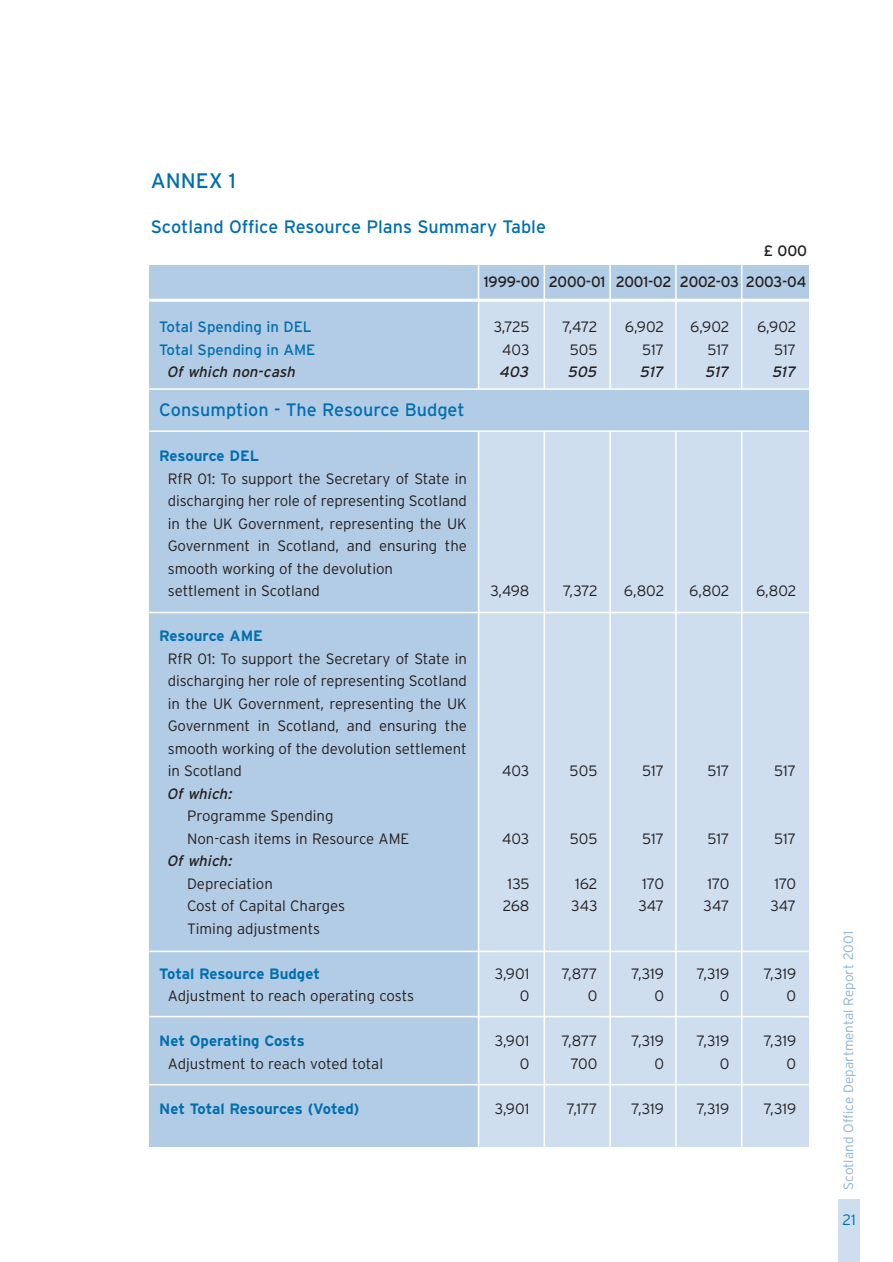
<style>
.page{position:relative;width:893px;height:1262px;background:#fff}
.page>*{position:absolute;margin:0;border:0;box-sizing:border-box;transform-origin:0 0}
.t1{font:21px "Interstate";color:#006faf}
.t2{font:18px "Interstate";color:#006faf}
.t3{font:300 15px/22.5px "Interstate";letter-spacing:-.005em;color:#231f20}
.t4{font:700 15px "Interstate";letter-spacing:-.01em;color:#006faf}
.t5{font:italic 15px "Interstate";color:#231f20}
.t6{font:15px/31px "Interstate";letter-spacing:-.015em;color:#231f20;text-align:right}
.t7{font:15px "Interstate";color:#006faf}
.t8{font:300 15px "Interstate";color:#006faf}
.t9{font:300 13.5px "Interstate";color:#8bb3d8}
</style>
<div class="page">
<div style="left:149px;top:389px;width:659px;height:757px;background:#cfdeef"></div>
<div style="left:838px;top:1199px;width:21px;height:63px;background:#cfdeef"></div>
<div style="left:149px;top:265px;width:659px;height:35px;background:#b3cce5"></div>
<div style="left:149px;top:265px;width:329px;height:881px;background:#b3cce5"></div>
<div style="left:149px;top:389px;width:659px;height:42px;background:#b3cce5"></div>
<div style="left:478px;top:300px;width:330px;height:89px;background:#cfdeef"></div>
<hr style="left:478px;top:431px;width:1px;height:715px;background:#fff">
<hr style="left:543px;top:431px;width:2px;height:715px;background:#fff">
<hr style="left:609px;top:431px;width:2px;height:715px;background:#fff">
<hr style="left:675px;top:431px;width:1px;height:715px;background:#fff">
<hr style="left:741px;top:431px;width:1px;height:715px;background:#fff">
<hr style="left:478px;top:265px;width:1px;height:124px;background:#fff">
<hr style="left:543px;top:265px;width:2px;height:124px;background:#fff">
<hr style="left:609px;top:265px;width:2px;height:124px;background:#fff">
<hr style="left:675px;top:265px;width:1px;height:124px;background:#fff">
<hr style="left:741px;top:265px;width:1px;height:124px;background:#fff">
<hr style="left:149px;top:299px;width:659px;height:3px;background:#fff">
<hr style="left:149px;top:388px;width:659px;height:2px;background:#fff">
<hr style="left:149px;top:430px;width:659px;height:2px;background:#fff">
<hr style="left:149px;top:612px;width:659px;height:1px;background:#fff">
<hr style="left:149px;top:950px;width:659px;height:2px;background:#fff">
<hr style="left:149px;top:1015px;width:659px;height:2px;background:#fff">
<hr style="left:149px;top:1083px;width:659px;height:2px;background:#fff">
<h1 class="t1" style="left:151px;top:171px;width:87px">ANNEX 1</h1>
<p class="t2" style="left:151px;top:219px;width:397px">Scotland Office Resource Plans Summary Table</p>
<p class="t6" style="left:484px;top:237px;width:325px">£ 000<br>1999-00 2000-01 2001-02 2002-03 2003-04</p>
<p class="t7" style="left:159px;top:320px;width:154px">Total Spending in DEL</p>
<p class="t3" style="left:493px;top:317px;width:37px">3,725</p>
<p class="t3" style="left:562px;top:317px;width:37px">7,472</p>
<p class="t3" style="left:625px;top:317px;width:41px">6,902</p>
<p class="t3" style="left:690px;top:317px;width:41px">6,902</p>
<p class="t3" style="left:757px;top:317px;width:41px">6,902</p>
<p class="t7" style="left:159px;top:342px;width:158px">Total Spending in AME</p>
<p class="t3" style="left:502px;top:340px;width:29px">403</p>
<p class="t3" style="left:569px;top:340px;width:29px">505</p>
<p class="t3" style="left:642px;top:340px;width:23px">517</p>
<p class="t3" style="left:707px;top:340px;width:23px">517</p>
<p class="t3" style="left:774px;top:340px;width:23px">517</p>
<p class="t5" style="left:168px;top:365px;width:130px">Of which non-cash</p>
<p class="t5" style="left:500px;top:365px;width:31px">403</p>
<p class="t5" style="left:568px;top:365px;width:31px">505</p>
<p class="t5" style="left:640px;top:365px;width:25px">517</p>
<p class="t5" style="left:705px;top:365px;width:25px">517</p>
<p class="t5" style="left:772px;top:365px;width:25px">517</p>
<p class="t2" style="left:159px;top:401px;width:307px">Consumption - The Resource Budget</p>
<p class="t4" style="left:159px;top:449px;width:101px">Resource DEL</p>
<p class="t3" style="left:168px;top:469px;width:300px">RfR 01: To support the Secretary of State in discharging her role of representing Scotland in the UK Government, representing the UK Government in Scotland, and ensuring the smooth working of the devolution settlement in Scotland</p>
<p class="t3" style="left:490px;top:581px;width:41px">3,498</p>
<p class="t3" style="left:563px;top:581px;width:36px">7,372</p>
<p class="t3" style="left:624px;top:581px;width:42px">6,802</p>
<p class="t3" style="left:689px;top:581px;width:42px">6,802</p>
<p class="t3" style="left:756px;top:581px;width:42px">6,802</p>
<p class="t4" style="left:159px;top:629px;width:105px">Resource AME</p>
<p class="t3" style="left:168px;top:649px;width:300px;text-align:justify">RfR 01: To support the Secretary of State in discharging her role of representing Scotland in the UK Government, representing the UK Government in Scotland, and ensuring the smooth working of the devolution settlement in Scotland</p>
<p class="t5" style="left:168px;top:786px;width:66px">Of which:</p>
<p class="t3" style="left:187px;top:806px;width:224px">Programme Spending<br>Non-cash items in Resource AME</p>
<p class="t3" style="left:502px;top:761px;width:29px">403</p>
<p class="t3" style="left:569px;top:761px;width:29px">505</p>
<p class="t3" style="left:642px;top:761px;width:23px">517</p>
<p class="t3" style="left:707px;top:761px;width:23px">517</p>
<p class="t3" style="left:774px;top:761px;width:23px">517</p>
<p class="t3" style="left:502px;top:829px;width:29px">403</p>
<p class="t3" style="left:569px;top:829px;width:29px">505</p>
<p class="t3" style="left:642px;top:829px;width:23px">517</p>
<p class="t3" style="left:707px;top:829px;width:23px">517</p>
<p class="t3" style="left:774px;top:829px;width:23px">517</p>
<p class="t5" style="left:168px;top:854px;width:66px">Of which:</p>
<p class="t3" style="left:187px;top:874px;width:87px">Depreciation</p>
<p class="t3" style="left:507px;top:874px;width:23px">135</p>
<p class="t3" style="left:575px;top:874px;width:24px">162</p>
<p class="t3" style="left:642px;top:874px;width:23px">170</p>
<p class="t3" style="left:707px;top:874px;width:23px">170</p>
<p class="t3" style="left:774px;top:874px;width:23px">170</p>
<p class="t3" style="left:187px;top:896px;width:160px">Cost of Capital Charges</p>
<p class="t3" style="left:502px;top:896px;width:28px">268</p>
<p class="t3" style="left:571px;top:896px;width:28px">343</p>
<p class="t3" style="left:638px;top:896px;width:27px">347</p>
<p class="t3" style="left:703px;top:896px;width:27px">347</p>
<p class="t3" style="left:770px;top:896px;width:27px">347</p>
<p class="t3" style="left:187px;top:919px;width:135px">Timing adjustments</p>
<p class="t4" style="left:159px;top:966px;width:162px">Total Resource Budget</p>
<p class="t3" style="left:495px;top:964px;width:36px">3,901</p>
<p class="t3" style="left:562px;top:964px;width:37px">7,877</p>
<p class="t3" style="left:631px;top:964px;width:34px">7,319</p>
<p class="t3" style="left:697px;top:964px;width:34px">7,319</p>
<p class="t3" style="left:763px;top:964px;width:34px">7,319</p>
<p class="t3" style="left:168px;top:986px;width:248px">Adjustment to reach operating costs</p>
<p class="t3" style="left:520px;top:986px;width:11px">0</p>
<p class="t3" style="left:588px;top:986px;width:11px">0</p>
<p class="t3" style="left:654px;top:986px;width:11px">0</p>
<p class="t3" style="left:719px;top:986px;width:11px">0</p>
<p class="t3" style="left:786px;top:986px;width:11px">0</p>
<p class="t4" style="left:159px;top:1034px;width:147px">Net Operating Costs</p>
<p class="t3" style="left:495px;top:1031px;width:36px">3,901</p>
<p class="t3" style="left:562px;top:1031px;width:37px">7,877</p>
<p class="t3" style="left:631px;top:1031px;width:34px">7,319</p>
<p class="t3" style="left:697px;top:1031px;width:34px">7,319</p>
<p class="t3" style="left:763px;top:1031px;width:34px">7,319</p>
<p class="t3" style="left:168px;top:1054px;width:217px">Adjustment to reach voted total</p>
<p class="t3" style="left:520px;top:1054px;width:11px">0</p>
<p class="t3" style="left:570px;top:1054px;width:28px">700</p>
<p class="t3" style="left:654px;top:1054px;width:11px">0</p>
<p class="t3" style="left:719px;top:1054px;width:11px">0</p>
<p class="t3" style="left:786px;top:1054px;width:11px">0</p>
<p class="t4" style="left:159px;top:1101px;width:202px">Net Total Resources (Voted)</p>
<p class="t3" style="left:495px;top:1099px;width:36px">3,901</p>
<p class="t3" style="left:567px;top:1099px;width:32px">7,177</p>
<p class="t3" style="left:631px;top:1099px;width:34px">7,319</p>
<p class="t3" style="left:697px;top:1099px;width:34px">7,319</p>
<p class="t3" style="left:763px;top:1099px;width:34px">7,319</p>
<p class="t9" style="left:842px;top:1189px;width:260px;rotate:-90deg">Scotland Office Departmental Report 2001</p>
<p class="t8" style="left:842px;top:1212px;width:15px">21</p>
</div>
